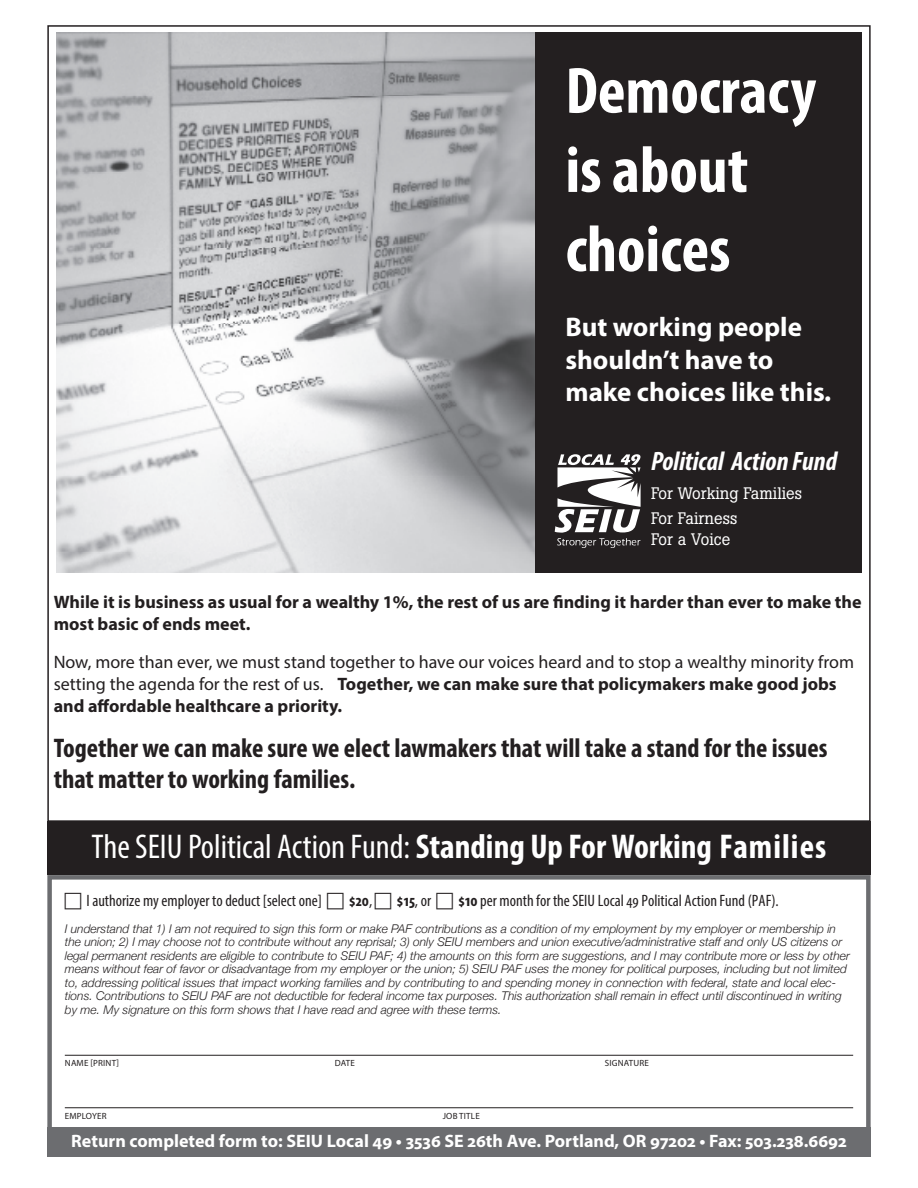
<style>
.page{position:relative;width:918px;height:1188px;background:#fff}
.page>*{position:absolute;margin:0;border:0;box-sizing:border-box;transform-origin:0 0}
.t1{font:700 condensed 66px/79.2px "Myriad Pro";color:#fff}
.t2{font:700 condensed 34.5px "Myriad Pro";color:#fff}
.t3{font:700 condensed 27px/31.5px "Myriad Pro";color:#231f20}
.t4{font:700 27px/32.4px "Myriad Pro";color:#fff}
.t5{font:italic 700 condensed 26.7px "Myriad Pro";color:#fff}
.t6{font:18px/21.6px "Myriad Pro";color:#231f20}
.t7{font:700 18px/22.5px "Myriad Pro";color:#231f20}
.t8{font:700 18px "Myriad Pro";color:#fff}
.t9{font:condensed 16.5px "Myriad Pro";color:#231f20}
.t10{font:16.5px "Boton";color:#fff}
.t11{font:700 condensed 16.5px "Myriad Pro";color:#231f20}
.t12{font:italic 300 12px/13.5px "Helvetica Neue";color:#231f20}
.t13{font:9px "Myriad Pro";letter-spacing:.02em;color:#231f20}
.s1{font-weight:700}
.s2{font-weight:400}
</style>
<div class="page">
<img style="left:56px;top:32px;width:480px;height:541px">
<div style="left:536px;top:32px;width:326px;height:541px;background:#231f20"></div>
<svg style="left:555px;top:454px;width:86px;height:94px"></svg>
<div style="left:47px;top:822px;width:824px;height:53px;background:#231f20"></div>
<hr style="left:65px;top:1055px;width:788px;height:1px;background:#231f20">
<hr style="left:65px;top:1108px;width:788px;height:1px;background:#231f20">
<div style="left:47px;top:875px;width:824px;height:267px;border:4px solid #6c6d70"></div>
<div style="left:47px;top:1127px;width:824px;height:30px;background:#6c6d70"></div>
<p class="t1" style="left:565px;top:50px;width:252px">Democracy is about choices</p>
<p class="t4" style="left:565px;top:310px;width:267px">But working people shouldn’t have to make choices like this.</p>
<p class="t5" style="left:651px;top:445px;width:188px">Political Action Fund</p>
<p class="t10" style="left:651px;top:483px;width:153px">For Working Families</p>
<p class="t10" style="left:651px;top:509px;width:88px">For Fairness</p>
<p class="t10" style="left:651px;top:530px;width:81px">For a Voice</p>
<p class="t7" style="left:54px;top:590px;width:809px">While it is business as usual for a wealthy 1%, the rest of us are finding it harder than ever to make the most basic of ends meet.</p>
<p class="t6" style="left:54px;top:651px;width:802px">Now, more than ever, we must stand together to have our voices heard and to stop a wealthy minority from setting the agenda for the rest of us. <span class="s1">Together, we can make sure that policymakers make good jobs and affordable healthcare a priority.</span></p>
<p class="t3" style="left:54px;top:731px;width:775px">Together we can make sure we elect lawmakers that will take a stand for the issues that matter to working families.</p>
<p class="t2" style="left:92px;top:825px;width:736px"><span class="s2">The SEIU Political Action Fund:</span> Standing Up For Working Families</p>
<p class="t9" style="left:87px;top:890px;width:237px">I authorize my employer to deduct [select one]</p>
<p class="t11" style="left:349px;top:890px;width:25px">$20<span class="s2">,</span></p>
<p class="t11" style="left:397px;top:890px;width:36px">$15<span class="s2">, or</span></p>
<p class="t9" style="left:458px;top:890px;width:322px"><span class="s1">$10</span> per month for the SEIU Local 49 Political Action Fund (PAF).</p>
<p class="t12" style="left:65px;top:921px;width:787px">I understand that 1) I am not required to sign this form or make PAF contributions as a condition of my employment by my employer or membership in the union; 2) I may choose not to contribute without any reprisal; 3) only SEIU members and union executive/administrative staff and only US citizens or legal permanent residents are eligible to contribute to SEIU PAF; 4) the amounts on this form are suggestions, and I may contribute more or less by other means without fear of favor or disadvantage from my employer or the union; 5) SEIU PAF uses the money for political purposes, including but not limited to, addressing political issues that impact working families and by contributing to and spending money in connection with federal, state and local elec&shy;tions. Contributions to SEIU PAF are not deductible for federal income tax purposes. This authorization shall remain in effect until discontinued in writing by me. My signature on this form shows that I have read and agree with these terms.</p>
<p class="t13" style="left:65px;top:1058px;width:56px">NAME [PRINT]</p>
<p class="t13" style="left:335px;top:1058px;width:22px">DATE</p>
<p class="t13" style="left:605px;top:1058px;width:46px">SIGNATURE</p>
<p class="t13" style="left:65px;top:1110px;width:43px">EMPLOYER</p>
<p class="t13" style="left:443px;top:1110px;width:38px">JOB TITLE</p>
<p class="t8" style="left:71px;top:1129px;width:777px">Return completed form to: SEIU Local 49 • 3536 SE 26th Ave. Portland, OR 97202 • Fax: 503.238.6692</p>
</div>
